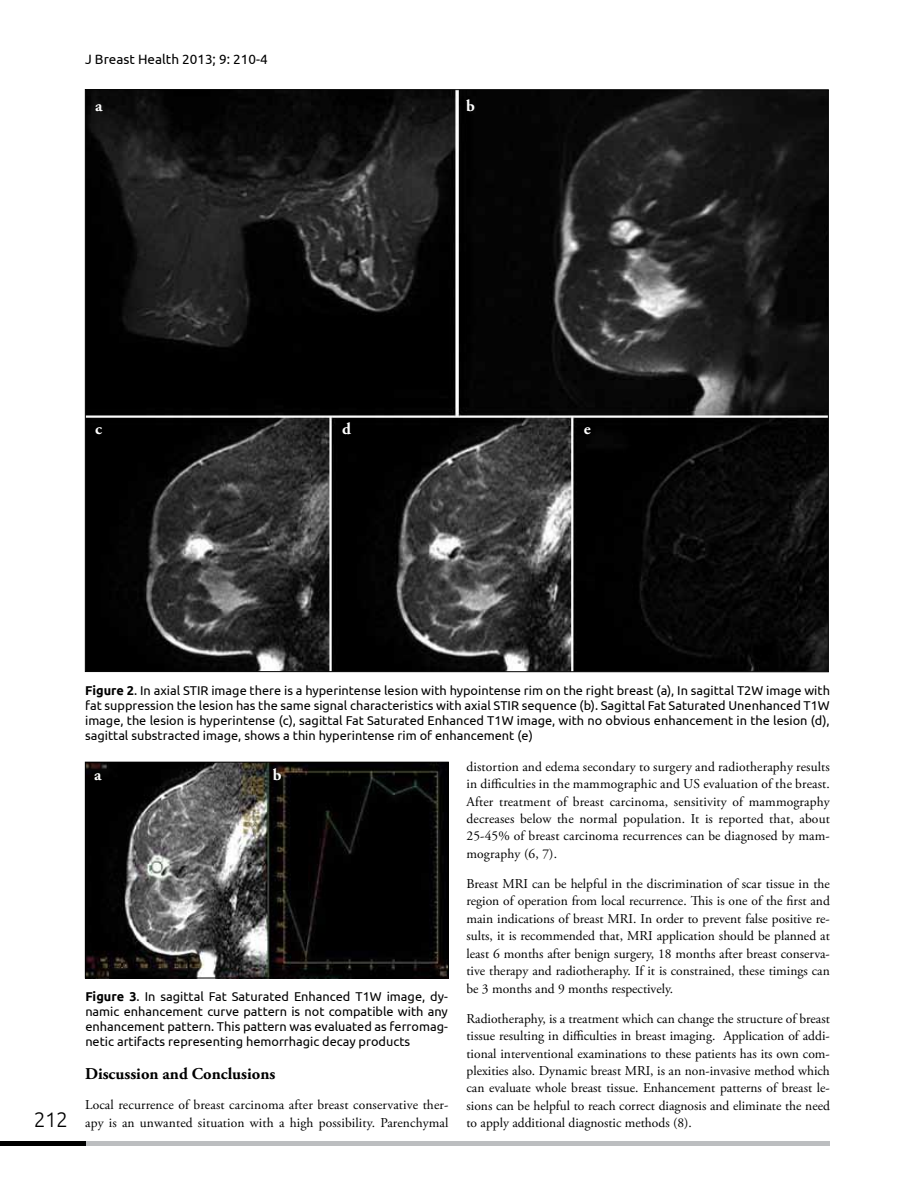
<style>
.page{position:relative;width:915px;height:1191px;background:#fff}
.page>*{position:absolute;margin:0;border:0;box-sizing:border-box;transform-origin:0 0}
.t1{font:300 21px "Ubuntu";color:#000}
.t2{font:700 16.5px "Adobe Garamond Pro";color:#000}
.t3{font:700 16.5px "Adobe Garamond Pro";color:#fff}
.t4{font:13.5px/17.4px "Adobe Garamond Pro";letter-spacing:.01em;color:#000;text-align:justify}
.t5{font:13.5px "Ubuntu";color:#000}
.t6{font:12.75px/15px "Ubuntu";color:#000;text-align:justify}
.s1{font-weight:700}
</style>
<div class="page">
<div style="left:85px;top:1140px;width:744px;height:5px;background:#bcbec0"></div>
<div style="left:0;top:1140px;width:85px;height:5px;background:#000"></div>
<img style="left:87px;top:91px;width:739px;height:579px">
<img style="left:87px;top:764px;width:359px;height:212px">
<div style="left:85px;top:762px;width:363px;height:216px;border:1px solid #000"></div>
<p class="t5" style="left:85px;top:51px;width:184px">J Breast Health 2013; 9: 210-4</p>
<p class="t3" style="left:95px;top:96px;width:9px">a</p>
<p class="t3" style="left:466px;top:96px;width:10px">b</p>
<p class="t3" style="left:95px;top:419px;width:8px">c</p>
<p class="t3" style="left:342px;top:419px;width:10px">d</p>
<p class="t3" style="left:583px;top:419px;width:8px">e</p>
<h1 class="t1" style="left:34px;top:1106px;width:36px">212</h1>
<p class="t6" style="left:85px;top:682px;width:746px"><span class="s1">Figure 2</span>. In axial STIR image there is a hyperintense lesion with hypointense rim on the right breast (a), In sagittal T2W image with fat suppression the lesion has the same signal characteristics with axial STIR sequence (b). Sagittal Fat Saturated Unenhanced T1W image, the lesion is hyperintense (c), sagittal Fat Saturated Enhanced T1W image, with no obvious enhancement in the lesion (d), sagittal substracted image, shows a thin hyperintense rim of enhancement (e)</p>
<p class="t3" style="left:94px;top:765px;width:9px">a</p>
<p class="t3" style="left:273px;top:765px;width:10px">b</p>
<p class="t6" style="left:85px;top:988px;width:364px"><span class="s1">Figure 3</span>. In sagittal Fat Saturated Enhanced T1W image, dy&shy;namic enhancement curve pattern is not compatible with any enhancement pattern. This pattern was evaluated as ferromag&shy;netic artifacts representing hemorrhagic decay products</p>
<p class="t2" style="left:85px;top:1064px;width:192px">Discussion and Conclusions</p>
<p class="t4" style="left:85px;top:1096px;width:365px">Local recurrence of breast carcinoma after breast conservative ther&shy;apy is an unwanted situation with a high possibility. Parenchymal</p>
<p class="t4" style="left:466px;top:758px;width:365px">distortion and edema secondary to surgery and radiotheraphy results in difficulties in the mammographic and US evaluation of the breast.<br>After treatment of breast carcinoma, sensitivity of mammography decreases below the normal population. It is reported that, about 25-45% of breast carcinoma recurrences can be diagnosed by mam&shy;mography (6, 7).</p>
<p class="t4" style="left:466px;top:875px;width:365px">Breast MRI can be helpful in the discrimination of scar tissue in the region of operation from local recurrence. This is one of the first and main indications of breast MRI. In order to prevent false positive re&shy;sults, it is recommended that, MRI application should be planned at least 6 months after benign surgery, 18 months after breast conserva&shy;tive therapy and radiotheraphy. If it is constrained, these timings can be 3 months and 9 months respectively.</p>
<p class="t4" style="left:466px;top:1010px;width:365px">Radiotheraphy, is a treatment which can change the structure of breast tissue resulting in difficulties in breast imaging. Application of addi&shy;tional interventional examinations to these patients has its own com&shy;plexities also. Dynamic breast MRI, is an non-invasive method which can evaluate whole breast tissue. Enhancement patterns of breast le&shy;sions can be helpful to reach correct diagnosis and eliminate the need to apply additional diagnostic methods (8).</p>
</div>
